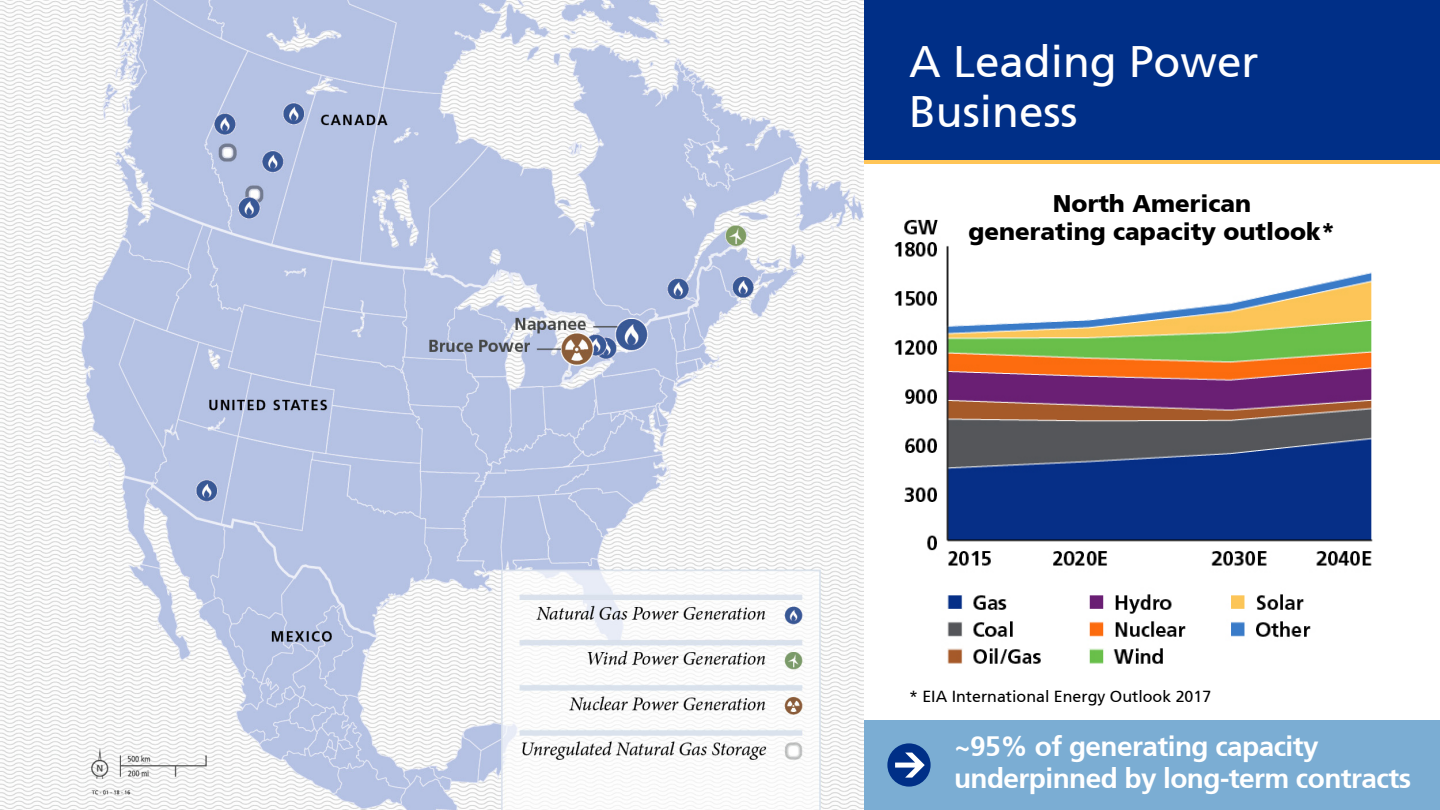
<style>
.page{position:relative;width:1440px;height:810px;background:#fff}
.page>*{position:absolute;margin:0;border:0;box-sizing:border-box;transform-origin:0 0}
.t1{font:44px/50px "Frutiger TC Roman";color:#fff}
.t2{font:28px/32px "Frutiger TC Bold";letter-spacing:-.02em;color:#fff}
.t3{font:24px/28px "Frutiger TC Black";color:#000;text-align:center}
.t4{font:16px "Frutiger TC Roman";color:#000}
</style>
<div class="page">
<div style="left:864px;top:0;width:576px;height:162px;background:#002f87"></div>
<div style="left:864px;top:720px;width:576px;height:90px;background:#7badd3"></div>
<img style="left:0;top:0;width:864px;height:810px">
<div style="left:887px;top:743px;width:44px;height:44px;background:#002f87;border-radius:50%"></div>
<svg style="left:895px;top:753px;width:30px;height:25px"></svg>
<img style="left:894px;top:219px;width:479px;height:445px">
<hr style="left:864px;top:160px;width:576px;height:4px;background:#ffc557">
<h1 class="t1" style="left:909px;top:37px;width:351px">A Leading Power<br>Business</h1>
<p class="t3" style="left:969px;top:189px;width:368px">North American<br>generating capacity outlook*</p>
<p class="t4" style="left:909px;top:687px;width:304px">* EIA International Energy Outlook 2017</p>
<p class="t2" style="left:954px;top:731px;width:459px">~95% of generating capacity underpinned by long-term contracts</p>
</div>
